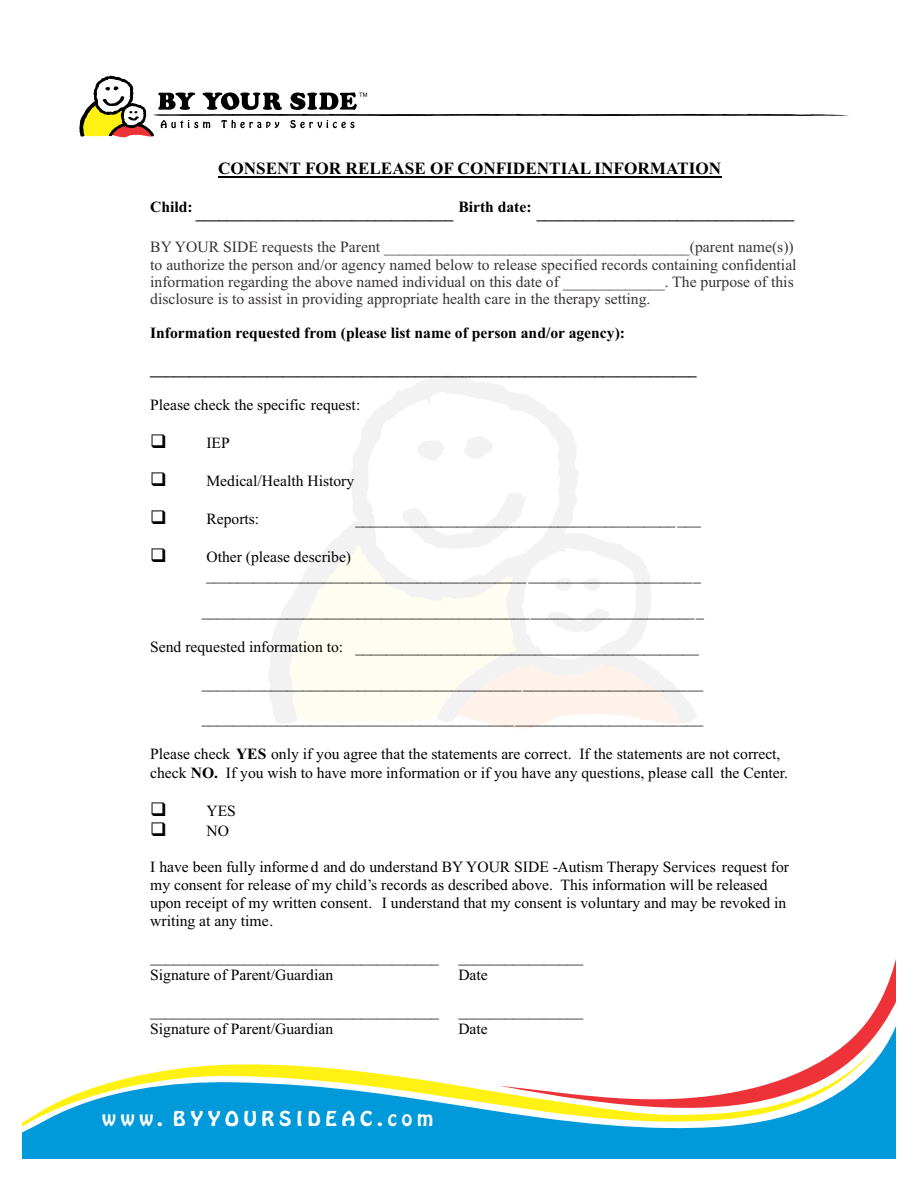
<style>
.page{position:relative;width:918px;height:1188px;background:#fff}
.page>*{position:absolute;margin:0;border:0;box-sizing:border-box;transform-origin:0 0}
.t1{font:18.15px "Hobo Std";letter-spacing:.255em;color:#fff;scale:1.06 1}
.t2{font:700 17.1px "Times New Roman";color:#000}
.t3{font:15.6px/18px "Times New Roman";color:#000}
.t4{font:15.6px/17.4px "Times New Roman";color:#383336}
.t5{font:700 15.6px "Times New Roman";color:#000}
.s1{font-weight:700}
</style>
<div class="page">
<div style="left:23px;top:1120px;width:872px;height:38px;background:#0099d9"></div>
<svg style="left:23px;top:1064px;width:853px;height:77px;fill:#0099d9"></svg>
<svg style="left:499px;top:963px;width:396px;height:157px"></svg>
<svg style="left:79px;top:75px;width:770px;height:63px"></svg>
<div style="left:378px;top:603px;width:24px;height:119px;background:#fffcf2"></div>
<svg style="left:349px;top:375px;width:229px;height:228px"></svg>
<svg style="left:464px;top:436px;width:29px;height:23px"></svg>
<svg style="left:417px;top:440px;width:28px;height:21px"></svg>
<svg style="left:268px;top:512px;width:110px;height:212px"></svg>
<svg style="left:402px;top:493px;width:295px;height:235px"></svg>
<hr style="left:218px;top:176px;width:504px;height:2px;background:#000">
<p class="t2" style="left:218px;top:162px;width:505px">CONSENT FOR RELEASE OF CONFIDENTIAL INFORMATION</p>
<p class="t5" style="left:150px;top:202px;width:44px">Child:</p>
<p class="t5" style="left:458px;top:202px;width:75px">Birth date:</p>
<p class="t5" style="left:196px;top:208px;width:259px">_________________________________</p>
<p class="t5" style="left:537px;top:208px;width:259px">_________________________________</p>
<p class="t4" style="left:150px;top:240px;width:648px">BY YOUR SIDE requests the Parent _______________________________________(parent name(s)) to authorize the person and/or agency named below to release specified records containing confidential information regarding the above named individual on this date of _____________. The purpose of this disclosure is to assist in providing appropriate health care in the therapy setting.</p>
<p class="t5" style="left:150px;top:327px;width:476px">Information requested from (please list name of person and/or agency):</p>
<p class="t5" style="left:150px;top:363px;width:548px">______________________________________________________________________</p>
<p class="t3" style="left:150px;top:397px;width:212px">Please check the specific request:</p>
<p class="t3" style="left:150px;top:435px;width:81px">❑ IEP</p>
<p class="t3" style="left:150px;top:473px;width:206px">❑ Medical/Health History</p>
<p class="t3" style="left:150px;top:511px;width:111px">❑ Reports:</p>
<p class="t3" style="left:355px;top:511px;width:347px">_________________________________________ ___</p>
<p class="t3" style="left:206px;top:549px;width:496px;text-indent:-56px">❑ Other (please describe)<br>_________________________________________ ______________________</p>
<p class="t3" style="left:202px;top:603px;width:504px">________________________________________________________________</p>
<p class="t3" style="left:150px;top:639px;width:550px">Send requested information to: ____________________________________________</p>
<p class="t3" style="left:202px;top:675px;width:503px">________________________________________________________________</p>
<p class="t3" style="left:202px;top:711px;width:503px">________________________________________________________________</p>
<p class="t3" style="left:150px;top:746px;width:639px;line-height:18.8px">Please check <span class="s1">YES</span> only if you agree that the statements are correct. If the statements are not correct, check <span class="s1">NO.</span> If you wish to have more information or if you have any questions, please call the Center.</p>
<p class="t3" style="left:150px;top:803px;width:87px">❑ YES</p>
<p class="t3" style="left:150px;top:823px;width:80px">❑ NO</p>
<p class="t3" style="left:150px;top:859px;width:640px">I have been fully informe d and do understand BY YOUR SIDE -Autism Therapy Services request for my consent for release of my child’s records as described above. This information will be released upon receipt of my written consent.</p>
<p class="t3" style="left:382px;top:895px;width:406px">I understand that my consent is voluntary and may be revoked in</p>
<p class="t3" style="left:150px;top:913px;width:125px">writing at any time.</p>
<p class="t3" style="left:150px;top:949px;width:434px">_____________________________________ ________________<br>Signature of Parent/Guardian</p>
<p class="t3" style="left:458px;top:967px;width:31px">Date</p>
<p class="t3" style="left:150px;top:1003px;width:434px">_____________________________________ ________________<br>Signature of Parent/Guardian</p>
<p class="t3" style="left:458px;top:1021px;width:31px">Date</p>
<p class="t1" style="left:102px;top:1110px;width:314px">www. BYYOURSIDEAC.com</p>
</div>
